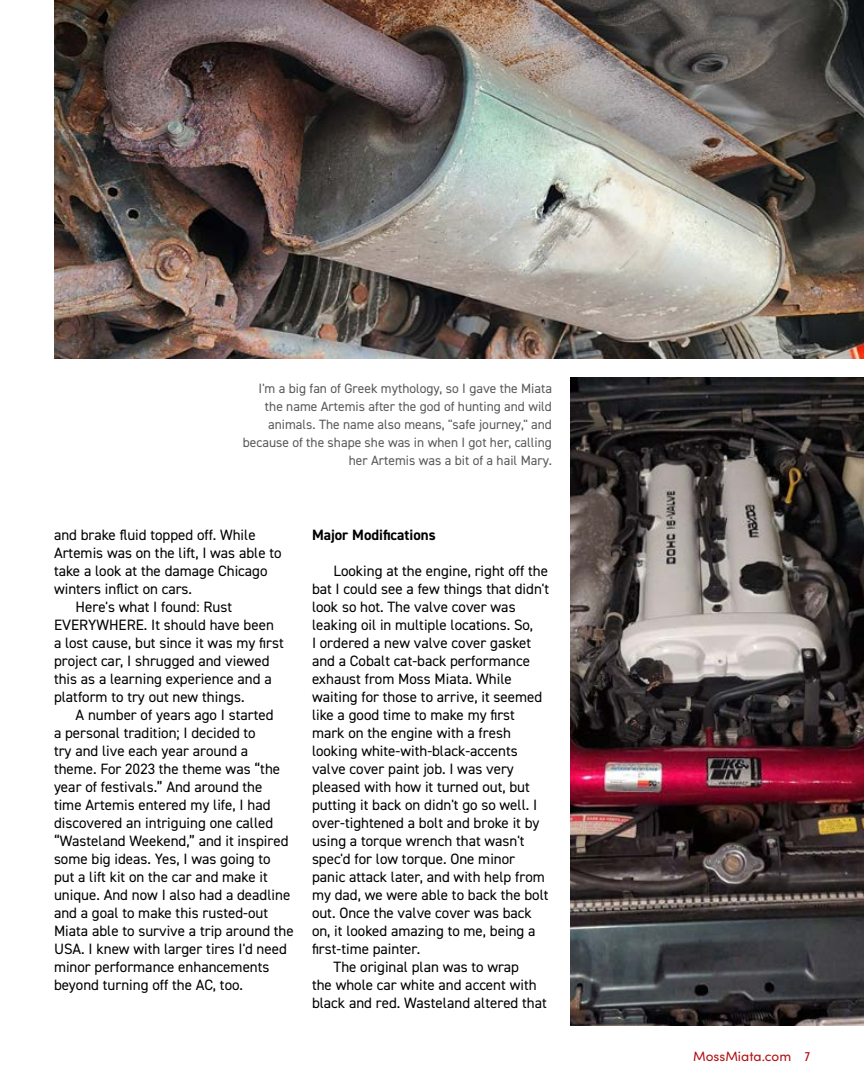
<style>
.page{position:relative;width:864px;height:1080px;background:#fff}
.page>*{position:absolute;margin:0;border:0;box-sizing:border-box;transform-origin:0 0}
.t1{font:15px "DIN2014";color:#000}
.t2{font:700 15px "DIN2014";color:#000}
.t3{font:13.5px/18px "DIN2014";color:#58595b;text-align:right}
.t4{font:13.5px "Sofia Pro";color:#b11116}
.s1{font-family:"Sofia Pro Condensed"}
</style>
<div class="page">
<img style="left:54px;top:0;width:810px;height:358px">
<img style="left:570px;top:378px;width:294px;height:648px">
<p class="t3" style="left:243px;top:379px;width:311px">I'm a big fan of Greek mythology, so I gave the Miata the name Artemis after the god of hunting and wild animals. The name also means, "safe journey," and because of the shape she was in when I got her, calling her Artemis was a bit of a hail Mary.</p>
<p class="t1" style="left:54px;top:525px;width:203px">and brake fluid topped off. While</p>
<p class="t1" style="left:54px;top:543px;width:229px">Artemis was on the lift, I was able to</p>
<p class="t1" style="left:54px;top:561px;width:215px">take a look at the damage Chicago</p>
<p class="t1" style="left:54px;top:579px;width:140px">winters inflict on cars.</p>
<p class="t1" style="left:76px;top:597px;width:158px">Here's what I found: Rust</p>
<p class="t1" style="left:54px;top:615px;width:221px">EVERYWHERE. It should have been</p>
<p class="t1" style="left:54px;top:633px;width:231px">a lost cause, but since it was my first</p>
<p class="t1" style="left:54px;top:651px;width:217px">project car, I shrugged and viewed</p>
<p class="t1" style="left:54px;top:669px;width:219px">this as a learning experience and a</p>
<p class="t1" style="left:54px;top:687px;width:192px">platform to try out new things.</p>
<p class="t1" style="left:76px;top:705px;width:199px">A number of years ago I started</p>
<p class="t1" style="left:54px;top:723px;width:203px">a personal tradition; I decided to</p>
<p class="t1" style="left:54px;top:741px;width:196px">try and live each year around a</p>
<p class="t1" style="left:54px;top:759px;width:228px">theme. For 2023 the theme was “the</p>
<p class="t1" style="left:54px;top:777px;width:210px">year of festivals.” And around the</p>
<p class="t1" style="left:54px;top:795px;width:218px">time Artemis entered my life, I had</p>
<p class="t1" style="left:54px;top:813px;width:221px">discovered an intriguing one called</p>
<p class="t1" style="left:54px;top:831px;width:236px">“Wasteland Weekend,” and it inspired</p>
<p class="t1" style="left:54px;top:849px;width:218px">some big ideas. Yes, I was going to</p>
<p class="t1" style="left:54px;top:867px;width:215px">put a lift kit on the car and make it</p>
<p class="t1" style="left:54px;top:885px;width:238px">unique. And now I also had a deadline</p>
<p class="t1" style="left:54px;top:903px;width:216px">and a goal to make this rusted-out</p>
<p class="t1" style="left:54px;top:921px;width:241px">Miata able to survive a trip around the</p>
<p class="t1" style="left:54px;top:939px;width:234px">USA. I knew with larger tires I'd need</p>
<p class="t1" style="left:54px;top:957px;width:217px">minor performance enhancements</p>
<p class="t1" style="left:54px;top:975px;width:191px">beyond turning off the AC, too.</p>
<p class="t2" style="left:312px;top:525px;width:125px">Major Modifications</p>
<p class="t1" style="left:334px;top:561px;width:216px">Looking at the engine, right off the</p>
<p class="t1" style="left:312px;top:579px;width:239px">bat I could see a few things that didn't</p>
<p class="t1" style="left:312px;top:597px;width:205px">look so hot. The valve cover was</p>
<p class="t1" style="left:312px;top:615px;width:223px">leaking oil in multiple locations. So,</p>
<p class="t1" style="left:312px;top:633px;width:221px">I ordered a new valve cover gasket</p>
<p class="t1" style="left:312px;top:651px;width:220px">and a Cobalt cat-back performance</p>
<p class="t1" style="left:312px;top:669px;width:201px">exhaust from Moss Miata. While</p>
<p class="t1" style="left:312px;top:687px;width:232px">waiting for those to arrive, it seemed</p>
<p class="t1" style="left:312px;top:705px;width:205px">like a good time to make my first</p>
<p class="t1" style="left:312px;top:723px;width:200px">mark on the engine with a fresh</p>
<p class="t1" style="left:312px;top:741px;width:207px">looking white-with-black-accents</p>
<p class="t1" style="left:312px;top:759px;width:203px">valve cover paint job. I was very</p>
<p class="t1" style="left:312px;top:777px;width:219px">pleased with how it turned out, but</p>
<p class="t1" style="left:312px;top:795px;width:227px">putting it back on didn't go so well. I</p>
<p class="t1" style="left:312px;top:813px;width:229px">over-tightened a bolt and broke it by</p>
<p class="t1" style="left:312px;top:831px;width:214px">using a torque wrench that wasn't</p>
<p class="t1" style="left:312px;top:849px;width:205px">spec'd for low torque. One minor</p>
<p class="t1" style="left:312px;top:867px;width:234px">panic attack later, and with help from</p>
<p class="t1" style="left:312px;top:885px;width:238px">my dad, we were able to back the bolt</p>
<p class="t1" style="left:312px;top:903px;width:221px">out. Once the valve cover was back</p>
<p class="t1" style="left:312px;top:921px;width:225px">on, it looked amazing to me, being a</p>
<p class="t1" style="left:312px;top:939px;width:110px">first-time painter.</p>
<p class="t1" style="left:334px;top:957px;width:187px">The original plan was to wrap</p>
<p class="t1" style="left:312px;top:975px;width:226px">the whole car white and accent with</p>
<p class="t1" style="left:312px;top:993px;width:236px">black and red. Wasteland altered that</p>
<p class="t4" style="left:693px;top:1047px;width:118px">MossMiata.com <span class="s1">7</span></p>
</div>
